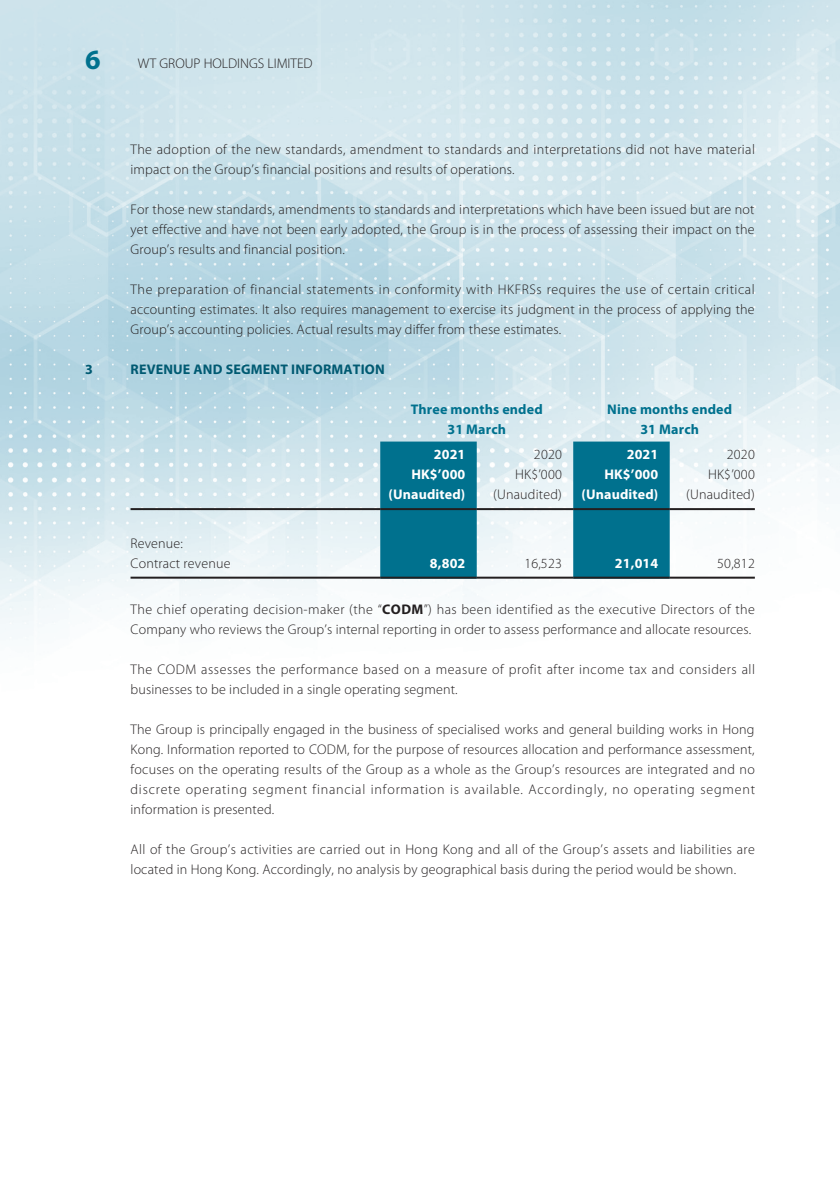
<style>
.page{position:relative;width:840px;height:1191px;background:#fff}
.page>*{position:absolute;margin:0;border:0;box-sizing:border-box;transform-origin:0 0}
.t1{font:700 28px "Myriad Pro";color:#00718e}
._06_Notes{font:300 14px/20px "Myriad Pro";letter-spacing:.015em;color:#231f20}
._06_Notes-2{font:300 14px/20px "Myriad Pro";letter-spacing:.04em;color:#231f20}
._51_N_Table_txt{font:300 14px "Myriad Pro";letter-spacing:.015em;color:#231f20}
._51_N_Table_txt-2{font:700 14px "Myriad Pro";letter-spacing:.01em;color:#fff}
._51_N_Table_txt-3{font:700 14px "Myriad Pro";letter-spacing:.01em;color:#00718e}
._07_NH1{font:700 14px "Myriad Pro";letter-spacing:.01em;color:#005a72}
.s1{font-weight:700}
</style>
<div class="page">
<img style="left:0;top:0;width:839px;height:640px">
<svg style="left:380px;top:441px;width:289px;height:135px;background:#4f9db1"></svg>
<hr style="left:130px;top:508px;width:250px;height:2px;background:#231f20">
<hr style="left:380px;top:508px;width:96px;height:2px;background:#231f20">
<hr style="left:476px;top:508px;width:97px;height:2px;background:#231f20">
<hr style="left:573px;top:508px;width:96px;height:2px;background:#231f20">
<hr style="left:669px;top:508px;width:85px;height:2px;background:#231f20">
<hr style="left:130px;top:576px;width:250px;height:2px;background:#231f20">
<hr style="left:380px;top:576px;width:96px;height:2px;background:#231f20">
<hr style="left:476px;top:576px;width:97px;height:2px;background:#231f20">
<hr style="left:573px;top:576px;width:96px;height:2px;background:#231f20">
<hr style="left:669px;top:576px;width:85px;height:2px;background:#231f20">
<h1 class="t1" style="left:85px;top:42px;width:17px">6</h1>
<p class="_06_Notes" style="left:138px;top:53px;width:176px">WT GROUP HOLDINGS LIMITED</p>
<p class="_06_Notes" style="left:130px;top:139px;width:625px">The adoption of the new standards, amendment to standards and interpretations did not have material impact on the Group’s financial positions and results of operations.</p>
<p class="_06_Notes" style="left:130px;top:199px;width:625px;text-align:justify">For those new standards, amendments to standards and interpretations which have been issued but are not yet effective and have not been early adopted, the Group is in the process of assessing their impact on the Group’s results and financial position.</p>
<p class="_06_Notes" style="left:130px;top:279px;width:625px;text-align:justify">The preparation of financial statements in conformity with HKFRSs requires the use of certain critical accounting estimates. It also requires management to exercise its judgment in the process of applying the Group’s accounting policies. Actual results may differ from these estimates.</p>
<p class="_07_NH1" style="left:85px;top:360px;width:9px">3</p>
<p class="_07_NH1" style="left:130px;top:360px;width:255px">REVENUE AND SEGMENT INFORMATION</p>
<p class="_51_N_Table_txt-3" style="left:410px;top:400px;width:133px">Three months ended</p>
<p class="_51_N_Table_txt-3" style="left:447px;top:420px;width:60px">31 March</p>
<p class="_51_N_Table_txt-3" style="left:607px;top:400px;width:126px">Nine months ended</p>
<p class="_51_N_Table_txt-3" style="left:640px;top:420px;width:60px">31 March</p>
<p class="_51_N_Table_txt-2" style="left:433px;top:445px;width:33px">2021</p>
<p class="_51_N_Table_txt" style="left:533px;top:446px;width:29px">2020</p>
<p class="_51_N_Table_txt-2" style="left:626px;top:445px;width:33px">2021</p>
<p class="_51_N_Table_txt" style="left:726px;top:446px;width:29px">2020</p>
<p class="_51_N_Table_txt-2" style="left:411px;top:465px;width:55px">HK$’000</p>
<p class="_51_N_Table_txt" style="left:515px;top:466px;width:48px">HK$’000</p>
<p class="_51_N_Table_txt-2" style="left:604px;top:465px;width:55px">HK$’000</p>
<p class="_51_N_Table_txt" style="left:707px;top:466px;width:48px">HK$’000</p>
<p class="_51_N_Table_txt-2" style="left:388px;top:485px;width:78px">(Unaudited)</p>
<p class="_51_N_Table_txt" style="left:493px;top:486px;width:70px">(Unaudited)</p>
<p class="_51_N_Table_txt-2" style="left:581px;top:485px;width:78px">(Unaudited)</p>
<p class="_51_N_Table_txt" style="left:685px;top:486px;width:70px">(Unaudited)</p>
<p class="_51_N_Table_txt" style="left:130px;top:535px;width:54px">Revenue:</p>
<p class="_51_N_Table_txt" style="left:130px;top:555px;width:101px">Contract revenue</p>
<p class="_51_N_Table_txt-2" style="left:429px;top:554px;width:37px">8,802</p>
<p class="_51_N_Table_txt" style="left:524px;top:555px;width:39px">16,523</p>
<p class="_51_N_Table_txt-2" style="left:614px;top:554px;width:45px">21,014</p>
<p class="_51_N_Table_txt" style="left:717px;top:555px;width:39px">50,812</p>
<p class="_06_Notes" style="left:130px;top:599px;width:625px">The chief operating decision-maker (the “<span class="s1">CODM</span>”) has been identified as the executive Directors of the<br>Company who reviews the Group’s internal reporting in order to assess performance and allocate resources.</p>
<p class="_06_Notes-2" style="left:130px;top:659px;width:625px">The CODM assesses the performance based on a measure of profit after income tax and considers all businesses to be included in a single operating segment.</p>
<p class="_06_Notes" style="left:130px;top:719px;width:625px;text-align:justify">The Group is principally engaged in the business of specialised works and general building works in Hong Kong. Information reported to CODM, for the purpose of resources allocation and performance assessment, focuses on the operating results of the Group as a whole as the Group’s resources are integrated and no discrete operating segment financial information is available. Accordingly, no operating segment information is presented.</p>
<p class="_06_Notes" style="left:130px;top:839px;width:625px">All of the Group’s activities are carried out in Hong Kong and all of the Group’s assets and liabilities are located in Hong Kong. Accordingly, no analysis by geographical basis during the period would be shown.</p>
</div>
